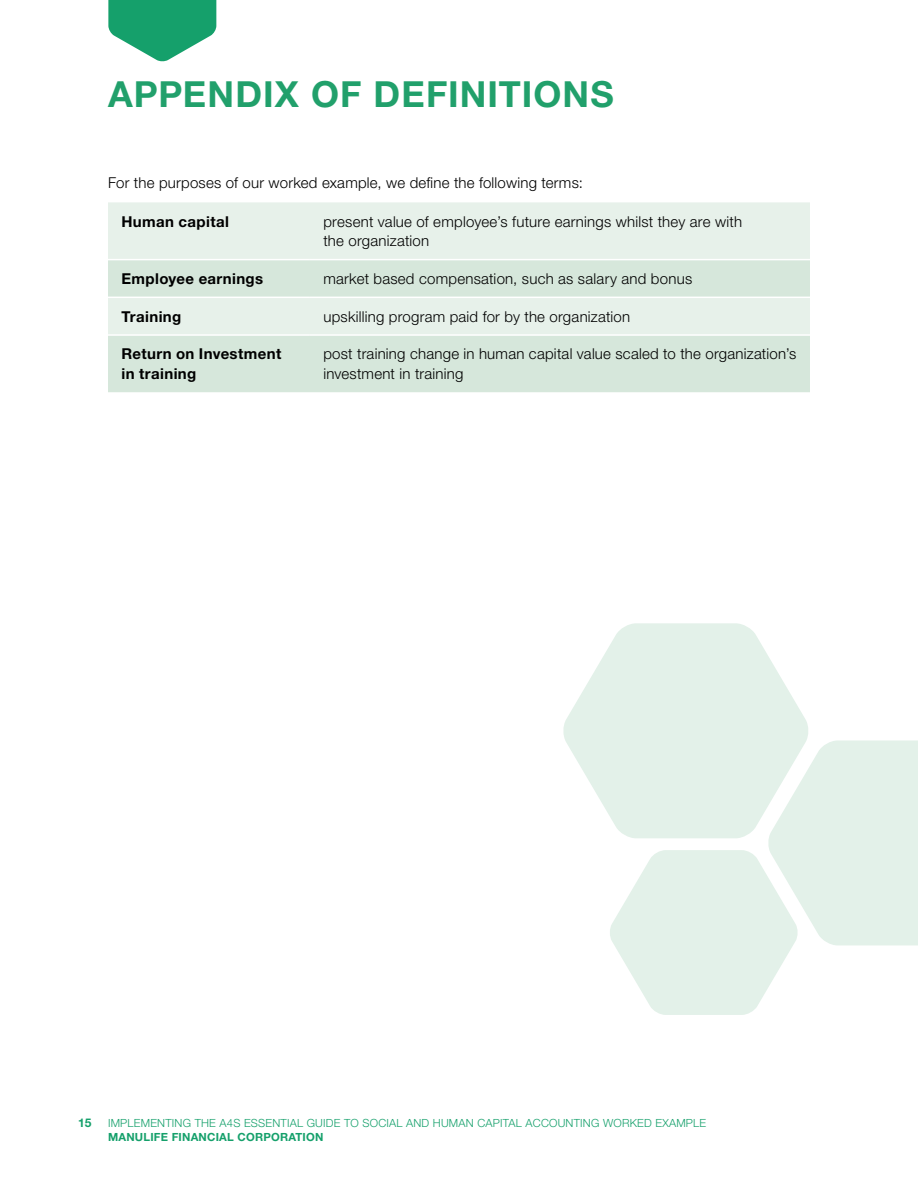
<style>
.page{position:relative;width:918px;height:1188px;background:#fff}
.page>*{position:absolute;margin:0;border:0;box-sizing:border-box;transform-origin:0 0}
.Page_title{font:700 36px "Helvetica Neue LT Std";letter-spacing:.03em;color:#21a06b}
.A4S_Body_Text{font:300 15px/19.5px "Helvetica Neue LT Std";letter-spacing:.015em;color:#000}
.A4S_Body_Text-2{font:700 15px/19.5px "Helvetica Neue LT Std";letter-spacing:.025em;color:#000}
.t1{font:700 12px "Helvetica Neue LT Std";color:#15a06b}
.t2{font:300 11.25px "Helvetica Neue LT Std";letter-spacing:.02em;color:#15a06b}
.t3{font:700 11.25px "Helvetica Neue LT Std";letter-spacing:.02em;color:#15a06b}
</style>
<div class="page">
<svg style="left:108px;top:0;width:108px;height:62px"></svg>
<svg style="left:563px;top:623px;width:245px;height:192px;fill:#e3f1e9"></svg>
<svg style="left:609px;top:740px;width:309px;height:275px"></svg>
<div style="left:108px;top:202px;width:702px;height:57px;background:#e7f1ea"></div>
<svg style="left:108px;top:260px;width:702px;height:132px;fill:#d6e7db"></svg>
<hr style="left:108px;top:297px;width:202px;height:1px;background:#fff">
<hr style="left:310px;top:297px;width:500px;height:1px;background:#fff">
<hr style="left:108px;top:334px;width:202px;height:2px;background:#fff">
<hr style="left:310px;top:334px;width:500px;height:2px;background:#fff">
<h1 class="Page_title" style="left:108px;top:72px;width:507px">APPENDIX OF DEFINITIONS</h1>
<p class="A4S_Body_Text" style="left:108px;top:173px;width:476px">For the purposes of our worked example, we define the following terms:</p>
<p class="A4S_Body_Text-2" style="left:122px;top:211px;width:109px">Human capital</p>
<p class="A4S_Body_Text" style="left:323px;top:211px;width:420px">present value of employee’s future earnings whilst they are with the organization</p>
<p class="A4S_Body_Text-2" style="left:122px;top:268px;width:143px">Employee earnings</p>
<p class="A4S_Body_Text" style="left:323px;top:268px;width:370px">market based compensation, such as salary and bonus</p>
<p class="A4S_Body_Text-2" style="left:122px;top:306px;width:61px">Training</p>
<p class="A4S_Body_Text" style="left:323px;top:306px;width:308px">upskilling program paid for by the organization</p>
<p class="A4S_Body_Text-2" style="left:122px;top:344px;width:161px">Return on Investment in training</p>
<p class="A4S_Body_Text" style="left:323px;top:344px;width:475px">post training change in human capital value scaled to the organization’s investment in training</p>
<p class="t1" style="left:78px;top:1116px;width:15px">15</p>
<p class="t2" style="left:108px;top:1116px;width:600px">IMPLEMENTING THE A4S ESSENTIAL GUIDE TO SOCIAL AND HUMAN CAPITAL ACCOUNTING WORKED EXAMPLE</p>
<p class="t3" style="left:108px;top:1130px;width:217px">MANULIFE FINANCIAL CORPORATION</p>
</div>
